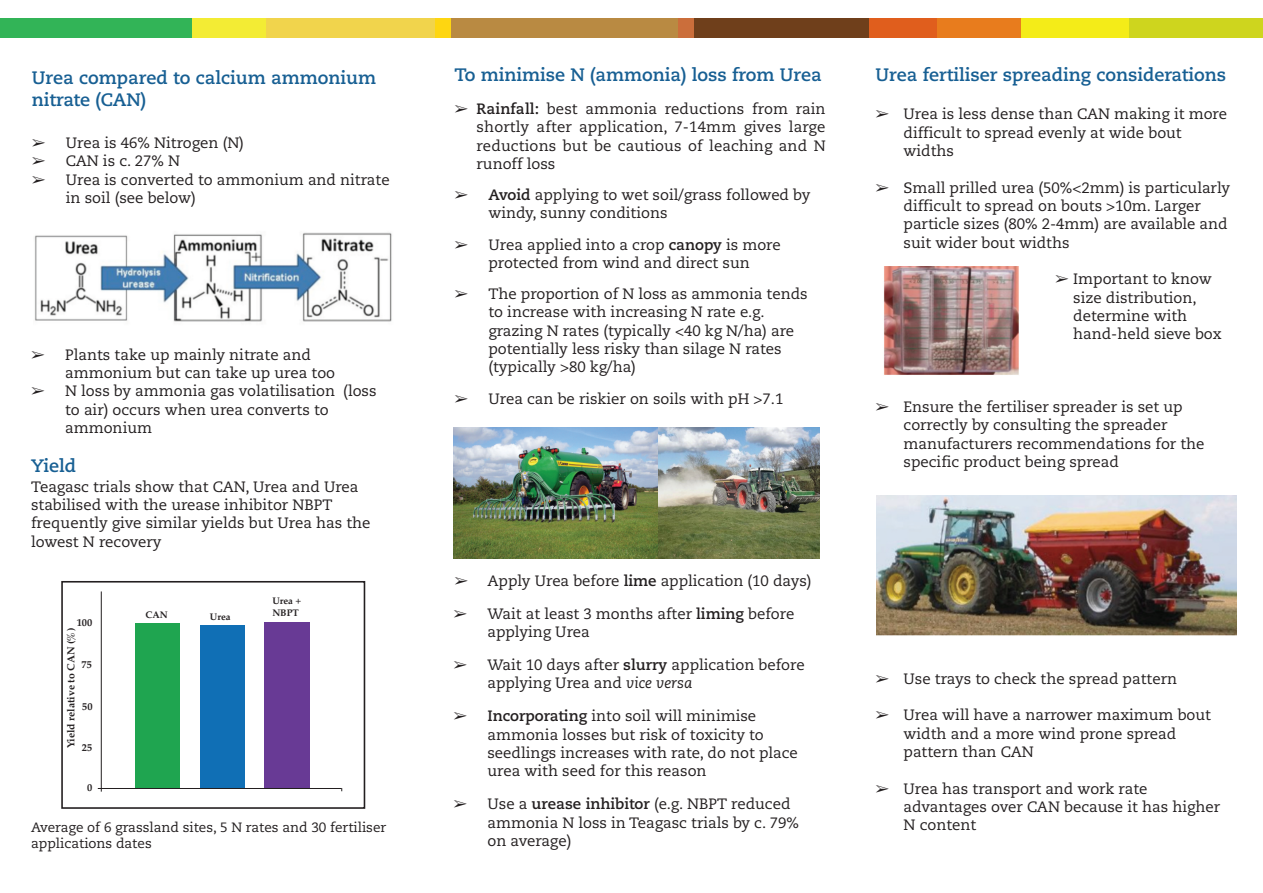
<style>
.page{position:relative;width:1263px;height:893px;background:#fff}
.page>*{position:absolute;margin:0;border:0;box-sizing:border-box;transform-origin:0 0}
.t1{font:700 18px/22px "Caecilia";color:#175f93}
.t2{font:15px/18.3px "Caecilia";color:#231f20}
.t3{font:13.5px/16.5px "Caecilia";color:#231f20}
.t4{font:700 10.35px "Palatino";color:#231f20}
.t5{font:700 9.6px/11.6px "Palatino";color:#231f20}
.s1{font-weight:700}
.s2{font-style:italic}
</style>
<div class="page">
<div style="left:0;top:18px;width:192px;height:19px;background:#32b457"></div>
<div style="left:265px;top:18px;width:170px;height:19px;background:#f1d44c"></div>
<div style="left:192px;top:18px;width:73px;height:19px;background:#f3ec34"></div>
<div style="left:451px;top:18px;width:227px;height:19px;background:#b98a42"></div>
<div style="left:435px;top:18px;width:16px;height:19px;background:#fed611"></div>
<div style="left:694px;top:18px;width:175px;height:19px;background:#6f3f1b"></div>
<div style="left:678px;top:18px;width:16px;height:19px;background:#cb6e3b"></div>
<div style="left:937px;top:18px;width:84px;height:19px;background:#e87c1d"></div>
<div style="left:869px;top:18px;width:68px;height:19px;background:#e05e1d"></div>
<div style="left:1128px;top:18px;width:135px;height:19px;background:#ced51e"></div>
<div style="left:1021px;top:18px;width:107px;height:19px;background:#f4ec18"></div>
<img style="left:34px;top:232px;width:358px;height:90px">
<hr style="left:101px;top:591px;width:1px;height:201px;background:#231f20">
<div style="left:135px;top:623px;width:45px;height:165px;background:#1fa550"></div>
<div style="left:200px;top:625px;width:44px;height:163px;background:#106fb5"></div>
<div style="left:264px;top:622px;width:45px;height:166px;background:#683a95"></div>
<hr style="left:98px;top:788px;width:244px;height:1px;background:#231f20">
<div style="left:61px;top:581px;width:304px;height:228px;border:2px solid #231f20"></div>
<img style="left:453px;top:428px;width:205px;height:130px">
<img style="left:658px;top:428px;width:161px;height:130px">
<img style="left:876px;top:495px;width:361px;height:141px">
<img style="left:884px;top:266px;width:135px;height:109px">
<p class="t1" style="left:32px;top:69px;width:346px">Urea compared to calcium ammonium nitrate (CAN)</p>
<p class="t2" style="left:32px;top:135px;width:214px">➢ Urea is 46% Nitrogen (N)</p>
<p class="t2" style="left:32px;top:153px;width:150px">➢ CAN is c. 27% N</p>
<p class="t2" style="left:66px;top:172px;width:325px;text-indent:-34px">➢ Urea is converted to ammonium and nitrate in soil (see below)</p>
<p class="t2" style="left:65px;top:347px;width:271px;text-indent:-34px">➢ Plants take up mainly nitrate and ammonium but can take up urea too</p>
<p class="t2" style="left:65px;top:383px;width:313px;text-indent:-34px">➢ N loss by ammonia gas volatilisation (loss to air) occurs when urea converts to ammonium</p>
<p class="t1" style="left:31px;top:456px;width:47px">Yield</p>
<p class="t2" style="left:31px;top:479px;width:341px">Teagasc trials show that CAN, Urea and Urea stabilised with the urease inhibitor NBPT frequently give similar yields but Urea has the lowest N recovery</p>
<p class="t5" style="left:272px;top:595px;width:30px">Urea +<br>NBPT</p>
<p class="t5" style="left:145px;top:609px;width:24px">CAN</p>
<p class="t5" style="left:210px;top:611px;width:22px">Urea</p>
<p class="t4" style="left:77px;top:614px;width:17px">100</p>
<p class="t4" style="left:82px;top:655px;width:12px">75</p>
<p class="t4" style="left:82px;top:697px;width:12px">50</p>
<p class="t4" style="left:82px;top:739px;width:12px">25</p>
<p class="t4" style="left:87px;top:779px;width:7px">0</p>
<p class="t3" style="left:31px;top:820px;width:357px">Average of 6 grassland sites, 5 N rates and 30 fertiliser applications dates</p>
<p class="t4" style="left:62px;top:748px;width:122px;rotate:-90deg">Yield relative to CAN %( )</p>
<p class="t1" style="left:454px;top:66px;width:369px">To minimise N (ammonia) loss from Urea</p>
<p class="t2" style="left:476px;top:101px;width:350px;text-align:justify;text-indent:-22px">➢ <span class="s1">Rainfall:</span> best ammonia reductions from rain shortly after application, 7-14mm gives large reductions but be cautious of leaching and N runoff loss</p>
<p class="t2" style="left:488px;top:187px;width:323px;text-indent:-34px">➢ <span class="s1">Avoid</span> applying to wet soil/grass followed by windy, sunny conditions</p>
<p class="t2" style="left:454px;top:237px;width:328px;text-align:center">➢ Urea applied into a crop <span class="s1">canopy</span> is more protected from wind and direct sun</p>
<p class="t2" style="left:488px;top:286px;width:321px;text-indent:-34px">➢ The proportion of N loss as ammonia tends to increase with increasing N rate e.g. grazing N rates (typically &lt;40 kg N/ha) are potentially less risky than silage N rates (typically &gt;80 kg/ha)</p>
<p class="t2" style="left:454px;top:390px;width:330px">➢ Urea can be riskier on soils with pH &gt;7.1</p>
<p class="t2" style="left:454px;top:573px;width:359px">➢ Apply Urea before <span class="s1">lime</span> application (10 days)</p>
<p class="t2" style="left:487px;top:606px;width:308px;text-indent:-34px">➢ Wait at least 3 months after <span class="s1">liming</span> before applying Urea</p>
<p class="t2" style="left:487px;top:657px;width:319px;text-indent:-34px">➢ Wait 10 days after <span class="s1">slurry</span> application before applying Urea and <span class="s2">vice versa</span></p>
<p class="t2" style="left:487px;top:708px;width:312px;text-indent:-34px">➢ <span class="s1">Incorporating</span> into soil will minimise ammonia losses but risk of toxicity to seedlings increases with rate, do not place urea with seed for this reason</p>
<p class="t2" style="left:487px;top:796px;width:313px;text-indent:-34px">➢ Use a <span class="s1">urease inhibitor</span> (e.g. NBPT reduced ammonia N loss in Teagasc trials by c. 79% on average)</p>
<p class="t1" style="left:875px;top:66px;width:352px">Urea fertiliser spreading considerations</p>
<p class="t2" style="left:903px;top:106px;width:325px;text-indent:-28px">➢ Urea is less dense than CAN making it more difficult to spread evenly at wide bout widths</p>
<p class="t2" style="left:903px;top:180px;width:328px;text-indent:-28px">➢ Small prilled urea (50%&lt;2mm) is particularly difficult to spread on bouts &gt;10m. Larger particle sizes (80% 2-4mm) are available and suit wider bout widths</p>
<p class="t2" style="left:1073px;top:271px;width:150px;text-indent:-18px">➢ Important to know size distribution, determine with hand-held sieve box</p>
<p class="t2" style="left:903px;top:399px;width:302px;text-indent:-28px">➢ Ensure the fertiliser spreader is set up correctly by consulting the spreader manufacturers recommendations for the specific product being spread</p>
<p class="t2" style="left:875px;top:671px;width:303px">➢ Use trays to check the spread pattern</p>
<p class="t2" style="left:903px;top:707px;width:309px;text-indent:-28px">➢ Urea will have a narrower maximum bout width and a more wind prone spread pattern than CAN</p>
<p class="t2" style="left:903px;top:781px;width:318px;text-indent:-28px">➢ Urea has transport and work rate advantages over CAN because it has higher<br>N content</p>
</div>
